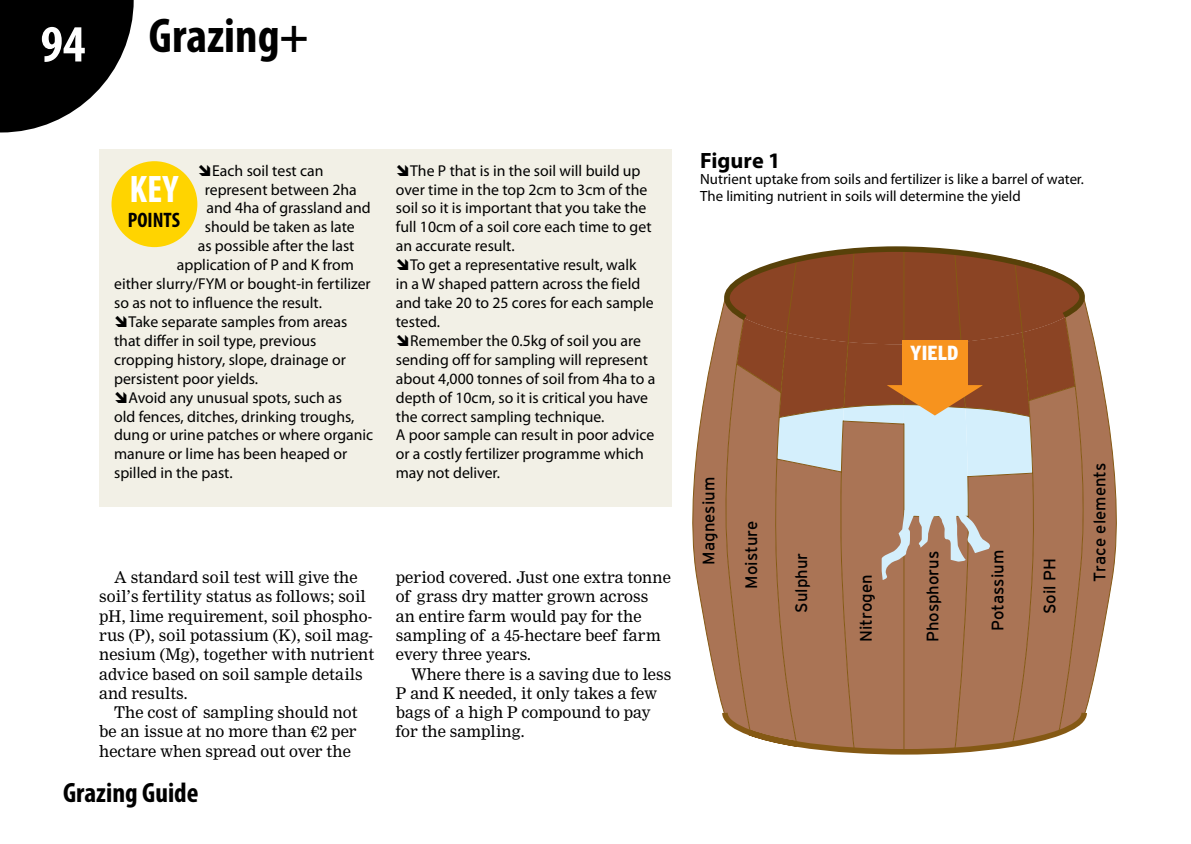
<style>
.page{position:relative;width:1191px;height:844px;background:#fff}
.page>*{position:absolute;margin:0;border:0;box-sizing:border-box;transform-origin:0 0}
.t1{font:700 condensed 52.5px "Myriad Pro";color:#fff}
.t2{font:700 condensed 49px "Myriad Pro";color:#000}
.t3{font:700 condensed 38.5px "Myriad Pro";color:#fff}
.t4{font:700 condensed 28px "Myriad Pro";color:#000}
.t5{font:700 22.22px "Myriad Pro";color:#000}
.t6{font:700 condensed 21px "Myriad Pro";color:#000}
.t7{font:900 condensed 20.3px "Interstate";color:#fff}
.t8{font:16.62px "Interstate";color:#000}
.t9{font:15.75px/18.9px "Myriad Pro";color:#000}
.t10{font:15.75px/19.2px "Nimrod";color:#000}
.t11{font:14.88px/16.6px "Myriad Pro";color:#000}
</style>
<div class="page">
<svg style="left:0;top:0;width:134px;height:132px"></svg>
<div style="left:99px;top:149px;width:572px;height:357px;background:#f2f0e6"></div>
<div style="left:111px;top:161px;width:86px;height:86px;background:#ffd400;border-radius:50%"></div>
<svg style="left:692px;top:246px;width:424px;height:508px;background:#ad8066"></svg>
<div style="left:902px;top:339px;width:66px;height:46px;background:#f7931e"></div>
<h1 class="t1" style="left:41px;top:11px;width:46px">94</h1>
<h2 class="t2" style="left:149px;top:5px;width:161px">Grazing+</h2>
<p class="t9" style="left:212px;top:161px;width:113px">Each soil test can</p>
<p class="t9" style="left:205px;top:179px;width:154px">represent between 2ha</p>
<p class="t9" style="left:206px;top:198px;width:166px">and 4ha of grassland and</p>
<p class="t9" style="left:205px;top:217px;width:152px">should be taken as late</p>
<p class="t9" style="left:198px;top:236px;width:158px">as possible after the last</p>
<p class="t9" style="left:177px;top:255px;width:179px">application of P and K from</p>
<p class="t9" style="left:114px;top:274px;width:258px">either slurry/FYM or bought-in fertilizer</p>
<p class="t9" style="left:114px;top:293px;width:209px">so as not to influence the result.</p>
<p class="t9" style="left:128px;top:312px;width:220px">Take separate samples from areas</p>
<p class="t9" style="left:114px;top:331px;width:204px">that differ in soil type, previous</p>
<p class="t9" style="left:114px;top:350px;width:233px">cropping history, slope, drainage or</p>
<p class="t9" style="left:114px;top:368px;width:146px">persistent poor yields.</p>
<p class="t9" style="left:128px;top:387px;width:215px">Avoid any unusual spots, such as</p>
<p class="t9" style="left:114px;top:406px;width:242px">old fences, ditches, drinking troughs,</p>
<p class="t9" style="left:114px;top:425px;width:261px">dung or urine patches or where organic</p>
<p class="t9" style="left:114px;top:444px;width:235px">manure or lime has been heaped or</p>
<p class="t9" style="left:114px;top:463px;width:120px">spilled in the past.</p>
<h3 class="t3" style="left:129px;top:165px;width:50px">KEY</h3>
<h3 class="t6" style="left:128px;top:207px;width:54px">POINTS</h3>
<p class="t9" style="left:396px;top:161px;width:257px;text-indent:14px">The P that is in the soil will build up over time in the top 2cm to 3cm of the soil so it is important that you take the full 10cm of a soil core each time to get an accurate result.</p>
<p class="t9" style="left:396px;top:255px;width:259px;text-indent:14px">To get a representative result, walk<br>in a W shaped pattern across the field and take 20 to 25 cores for each sample tested.</p>
<p class="t9" style="left:396px;top:331px;width:261px;text-indent:14px">Remember the 0.5kg of soil you are sending off for sampling will represent about 4,000 tonnes of soil from 4ha to a depth of 10cm, so it is critical you have the correct sampling technique.<br>A poor sample can result in poor advice or a costly fertilizer programme which may not deliver.</p>
<p class="t10" style="left:99px;top:568px;width:276px;text-indent:15px">A standard soil test will give the soil’s fertility status as follows; soil pH, lime requirement, soil phospho&shy;rus (P), soil potassium (K), soil mag&shy;nesium (Mg), together with nutrient advice based on soil sample details and results.</p>
<p class="t10" style="left:99px;top:702px;width:260px;text-align:justify;text-indent:15px">The cost of sampling should not be an issue at no more than €2 per hectare when spread out over the</p>
<h3 class="t4" style="left:63px;top:774px;width:137px">Grazing Guide</h3>
<p class="t10" style="left:396px;top:567px;width:276px">period covered. Just one extra tonne of grass dry matter grown across an entire farm would pay for the sampling of a 45-hectare beef farm every three years.</p>
<p class="t10" style="left:396px;top:664px;width:277px;text-indent:15px">Where there is a saving due to less<br>P and K needed, it only takes a few bags of a high P compound to pay for the sampling.</p>
<h3 class="t5" style="left:700px;top:145px;width:82px">Figure 1</h3>
<p class="t11" style="left:700px;top:171px;width:385px">Nutrient uptake from soils and fertilizer is like a barrel of water.<br>The limiting nutrient in soils will determine the yield</p>
<p class="t8" style="left:699px;top:564px;width:89px;rotate:-90deg">Magnesium</p>
<p class="t8" style="left:742px;top:588px;width:70px;rotate:-90deg">Moisture</p>
<p class="t8" style="left:792px;top:612px;width:61px;rotate:-90deg">Sulphur</p>
<p class="t7" style="left:910px;top:341px;width:50px">YIELD</p>
<p class="t8" style="left:856px;top:642px;width:69px;rotate:-90deg">Nitrogen</p>
<p class="t8" style="left:923px;top:642px;width:93px;rotate:-90deg">Phosphorus</p>
<p class="t8" style="left:988px;top:631px;width:83px;rotate:-90deg">Potassium</p>
<p class="t8" style="left:1040px;top:614px;width:58px;rotate:-90deg">Soil PH</p>
<p class="t8" style="left:1090px;top:582px;width:121px;rotate:-90deg">Trace elements</p>
</div>
